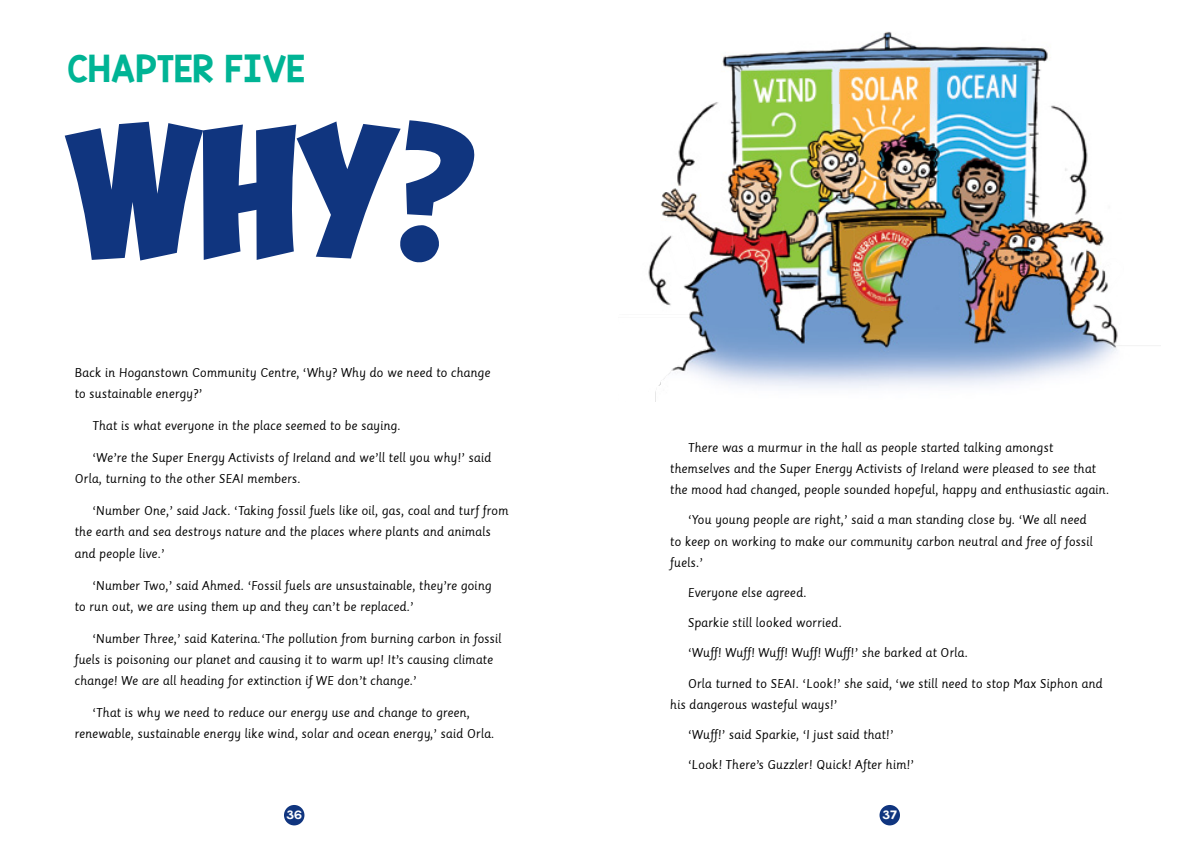
<style>
.page{position:relative;width:1184px;height:851px;background:#fff}
.page>*{position:absolute;margin:0;border:0;box-sizing:border-box;transform-origin:0 0}
.t1{font:131.25px "Obelix Pro";color:#10357f}
.t2{font:31.25px "KG Blank Space Solid";color:#00b495}
.t3{font:12.5px/21.2px "Sassoon Primary";color:#000;scale:.96 1}
.t4{font:9.88px "KG Blank Space Solid";color:#fff;scale:1.19 1}
</style>
<div class="page">
<img style="left:661px;top:31px;width:500px;height:315px">
<img style="left:648px;top:225px;width:512px;height:176px">
<div style="left:284px;top:804px;width:20px;height:21px;background:#10357f;border-radius:50%"></div>
<div style="left:879px;top:804px;width:21px;height:21px;background:#10357f;border-radius:50%"></div>
<img style="left:746px;top:72px;width:273px;height:32px">
<h2 class="t2" style="left:67px;top:48px;width:239px">CHAPTER FIVE</h2>
<h1 class="t1" style="left:67px;top:138px;width:411px">WHY?</h1>
<p class="t3" style="left:74px;top:362px;width:435px">Back in Hoganstown Community Centre, ‘Why? Why do we need to change to sustainable energy?’</p>
<p class="t3" style="left:92px;top:415px;width:323px">That is what everyone in the place seemed to be saying.</p>
<p class="t3" style="left:74px;top:447px;width:435px;text-indent:18px">‘We’re the Super Energy Activists of Ireland and we’ll tell you why!’ said<br>Orla, turning to the other SEAI members.</p>
<p class="t3" style="left:74px;top:500px;width:454px;text-indent:18px">‘Number One,’ said Jack. ‘Taking fossil fuels like oil, gas, coal and turf from the earth and sea destroys nature and the places where plants and animals and people live.’</p>
<p class="t3" style="left:74px;top:574px;width:436px;text-indent:18px">‘Number Two,’ said Ahmed. ‘Fossil fuels are unsustainable, they’re going to run out, we are using them up and they can’t be replaced.’</p>
<p class="t3" style="left:74px;top:628px;width:446px;text-indent:18px">‘Number Three,’ said Katerina.‘The pollution from burning carbon in fossil fuels is poisoning our planet and causing it to warm up! It’s causing climate change! We are all heading for extinction if WE don’t change.’</p>
<p class="t3" style="left:74px;top:702px;width:439px;text-align:center">‘That is why we need to reduce our energy use and change to green, renewable, sustainable energy like wind, solar and ocean energy,’ said Orla.</p>
<p class="t3" style="left:670px;top:437px;width:459px;text-indent:18px">There was a murmur in the hall as people started talking amongst themselves and the Super Energy Activists of Ireland were pleased to see that the mood had changed, people sounded hopeful, happy and enthusiastic again.</p>
<p class="t3" style="left:670px;top:509px;width:442px;text-indent:18px">‘You young people are right,’ said a man standing close by. ‘We all need to keep on working to make our community carbon neutral and free of fossil fuels.’</p>
<p class="t3" style="left:687px;top:582px;width:126px">Everyone else agreed.</p>
<p class="t3" style="left:687px;top:612px;width:162px">Sparkie still looked worried.</p>
<p class="t3" style="left:687px;top:642px;width:294px">‘Wuff! Wuff! Wuff! Wuff! Wuff!’ she barked at Orla.</p>
<p class="t3" style="left:670px;top:672px;width:452px;text-indent:18px">Orla turned to SEAI. ‘Look!’ she said, ‘we still need to stop Max Siphon and his dangerous wasteful ways!’</p>
<p class="t3" style="left:687px;top:724px;width:216px">‘Wuff!’ said Sparkie, ‘I just said that!’</p>
<p class="t3" style="left:687px;top:754px;width:237px">‘Look! There’s Guzzler! Quick! After him!’</p>
<p class="t4" style="left:286px;top:808px;width:15px">36</p>
<p class="t4" style="left:882px;top:808px;width:14px">37</p>
</div>
